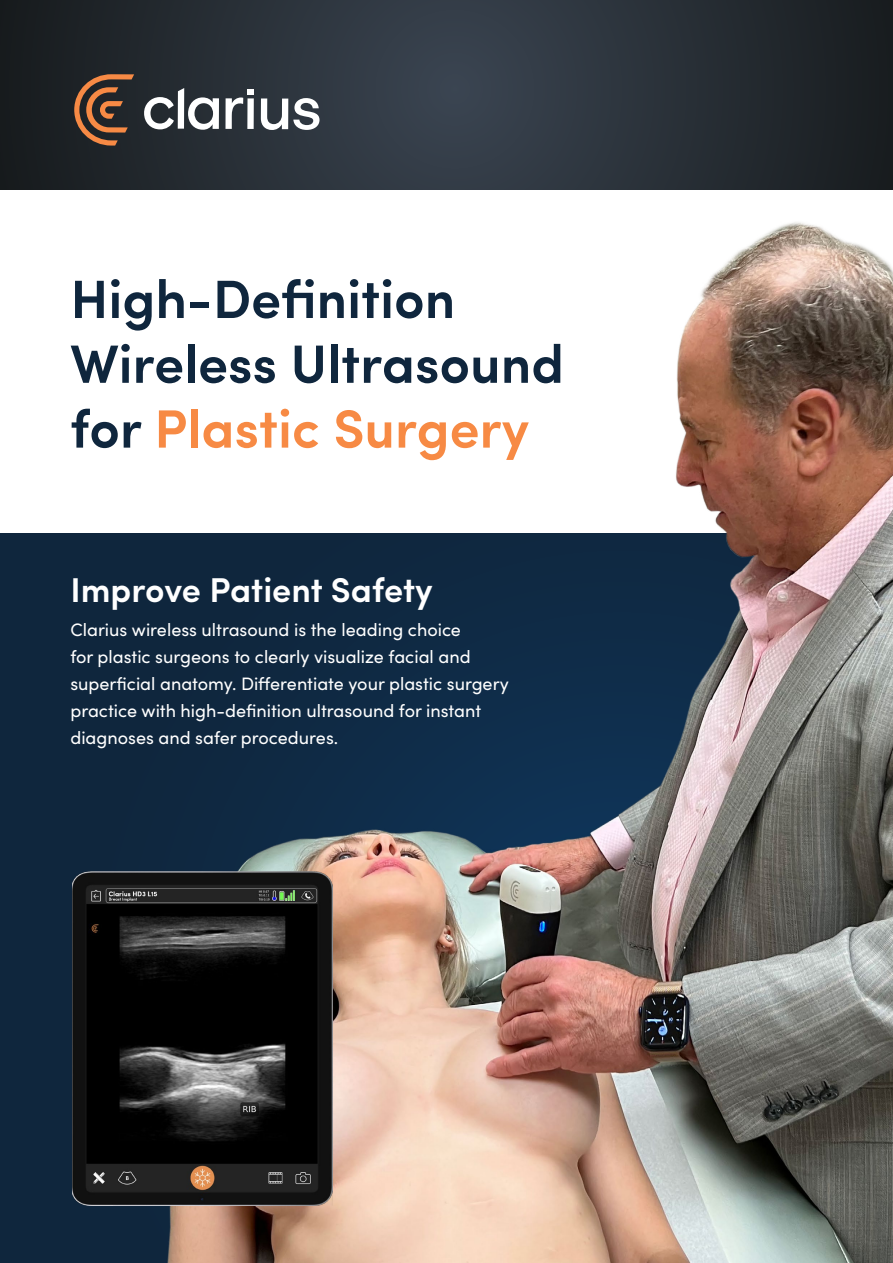
<style>
.page{position:relative;width:893px;height:1263px;background:#fff}
.page>*{position:absolute;margin:0;border:0;box-sizing:border-box;transform-origin:0 0}
.t1{font:600 54px/64.8px "Sofia Pro";color:#0f263d}
.t2{font:600 34.5px "Sofia Pro";color:#fff}
.t3{font:18px/27px "Sofia Pro";color:#fff}
.s1{color:#f78a44}
</style>
<div class="page">
<div style="left:0;top:534px;width:893px;height:729px;background:#0f263d"></div>
<img style="left:101px;top:189px;width:792px;height:1074px">
<svg style="left:0;top:0;width:893px;height:189px;background:#282f36"></svg>
<svg style="left:74px;top:74px;width:60px;height:72px;background:#624331"></svg>
<svg style="left:225px;top:97px;width:18px;height:32px"></svg>
<svg style="left:144px;top:88px;width:75px;height:42px"></svg>
<div style="left:247px;top:98px;width:7px;height:31px;background:#fff"></div>
<svg style="left:261px;top:98px;width:58px;height:32px"></svg>
<div style="left:247px;top:89px;width:7px;height:6px;background:#fff"></div>
<img style="left:72px;top:871px;width:260px;height:334px">
<h1 class="t1" style="left:70px;top:263px;width:495px">High-Definition<br>Wireless Ultrasound for <span class="s1">Plastic Surgery</span></h1>
<h2 class="t2" style="left:70px;top:564px;width:364px">Improve Patient Safety</h2>
<p class="t3" style="left:70px;top:615px;width:440px">Clarius wireless ultrasound is the leading choice<br>for plastic surgeons to clearly visualize facial and superficial anatomy. Differentiate your plastic surgery practice with high-definition ultrasound for instant diagnoses and safer procedures.</p>
</div>
